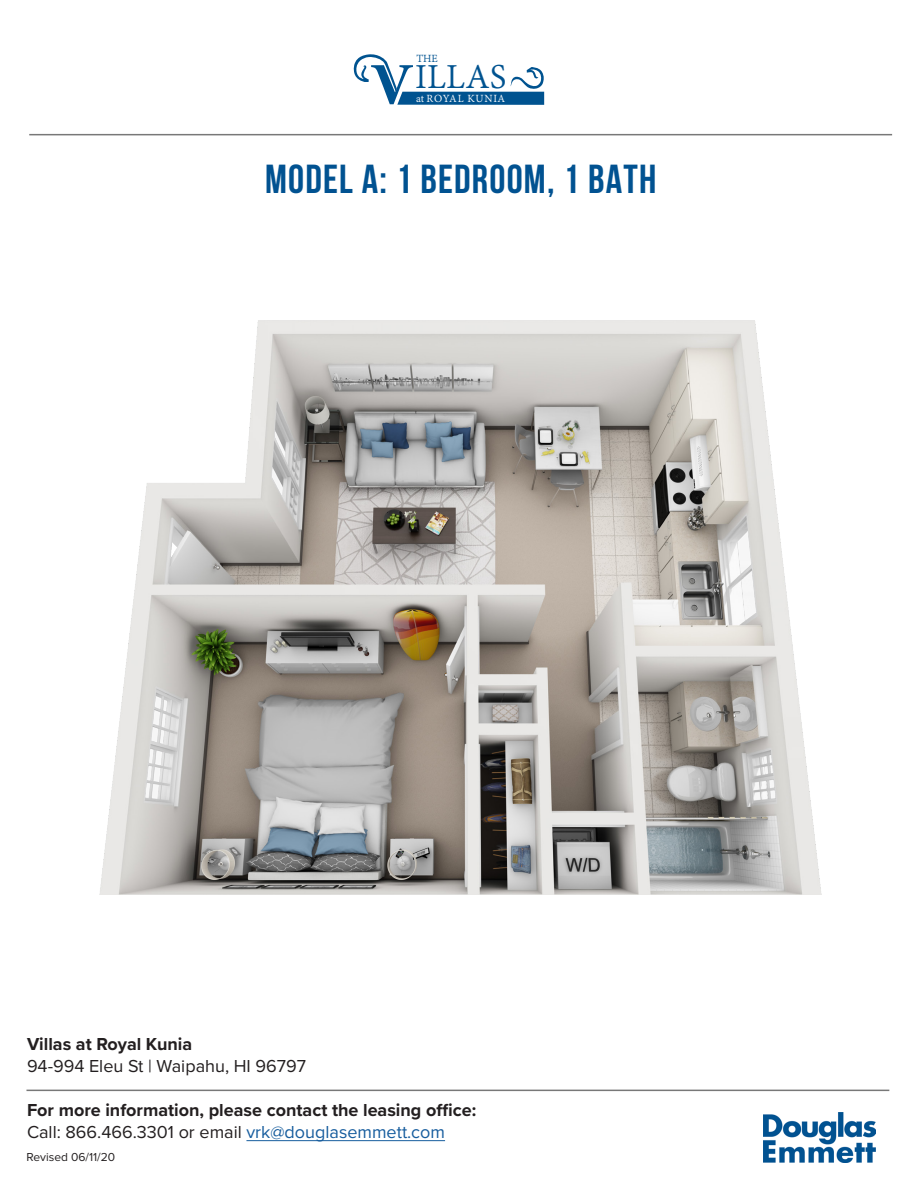
<style>
.page{position:relative;width:918px;height:1188px;background:#fff}
.page>*{position:absolute;margin:0;border:0;box-sizing:border-box;transform-origin:0 0}
.t1{font:700 40.5px "Bebas Neue";letter-spacing:.03em;color:#015291}
.t2{font:37.95px "Adobe Devanagari";color:#005390}
.t3{font:700 18px/22.5px "Proxima Nova";color:#231f20}
.t4{font:18px "Proxima Nova";color:#231f20}
.t5{font:12px "Proxima Nova";color:#231f20}
.t6{font:11.85px "Adobe Devanagari";letter-spacing:.055em;color:#fff}
.t7{font:11.85px "Adobe Devanagari";color:#005390}
.s1{font-weight:400}
.s2{font-weight:400;color:#175d9e}
</style>
<div class="page">
<img style="left:763px;top:1113px;width:112px;height:50px">
<hr style="left:29px;top:134px;width:863px;height:1px;background:#787878">
<hr style="left:26px;top:1090px;width:863px;height:1px;background:#787878">
<hr style="left:246px;top:1140px;width:199px;height:1px;background:#175d9e">
<svg style="left:353px;top:54px;width:192px;height:51px"></svg>
<img style="left:100px;top:320px;width:722px;height:574px">
<p class="t7" style="left:416px;top:52px;width:23px">THE</p>
<p class="t6" style="left:416px;top:91px;width:90px">at ROYAL KUNIA</p>
<h2 class="t2" style="left:415px;top:55px;width:93px">ILLAS</h2>
<p class="t1" style="left:265px;top:157px;width:393px">MODEL A: 1 BEDROOM, 1 BATH</p>
<p class="t3" style="left:27px;top:1032px;width:167px">Villas at Royal Kunia</p>
<p class="t4" style="left:27px;top:1056px;width:281px">94-994 Eleu St | Waipahu, HI 96797</p>
<p class="t3" style="left:27px;top:1098px;width:451px">For more information, please contact the leasing office:<br><span class="s1">Call: 866.466.3301 or email</span> <span class="s2">vrk@douglasemmett.com</span></p>
<p class="t5" style="left:26px;top:1150px;width:90px">Revised 06/11/20</p>
</div>
